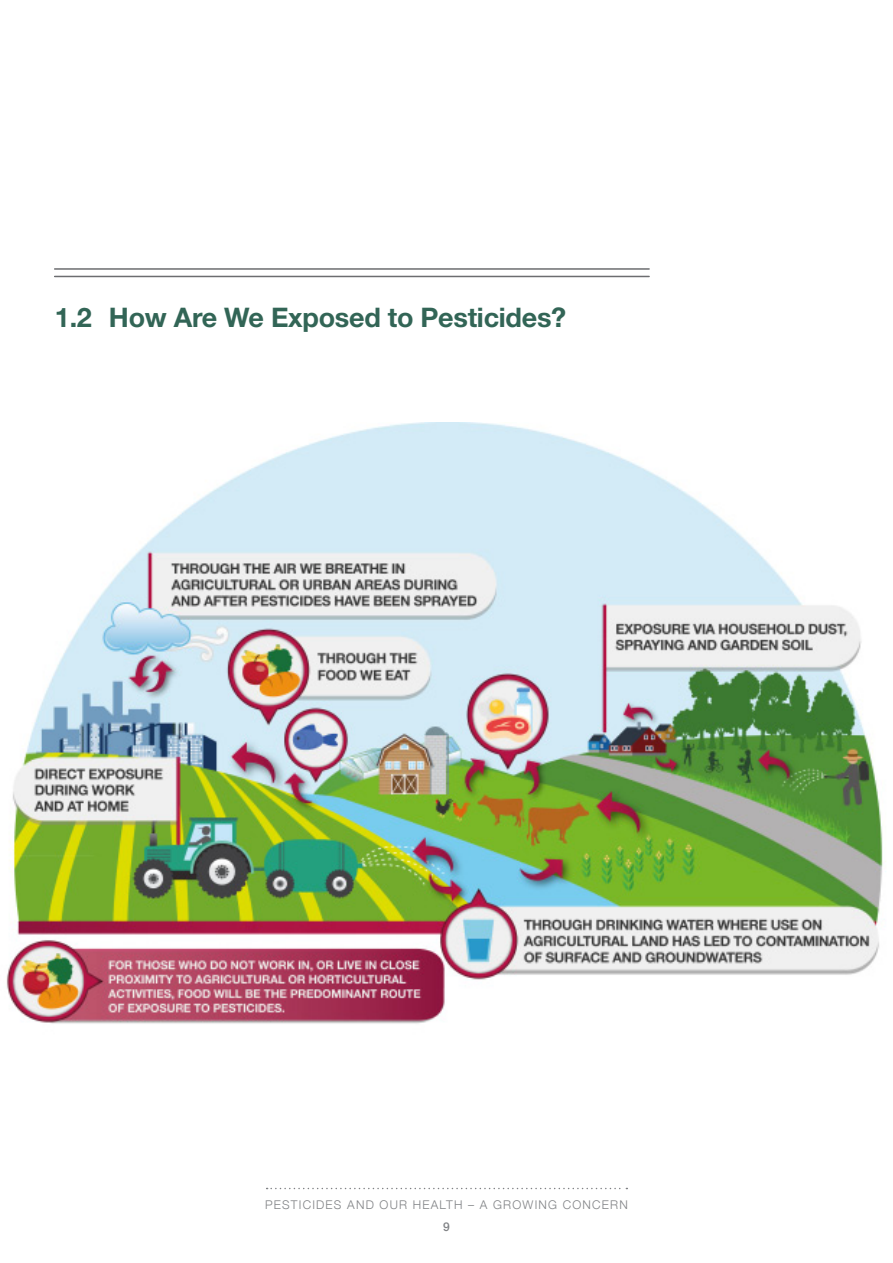
<style>
.page{position:relative;width:893px;height:1263px;background:#fff}
.page>*{position:absolute;margin:0;border:0;box-sizing:border-box;transform-origin:0 0}
.t1{font:700 27px "Helvetica Neue LT Std";letter-spacing:-.01em;color:#326556}
.t2{font:300 12px "Helvetica Neue";letter-spacing:.1em;color:#808285}
.t3{font:500 12px "Helvetica Neue";color:#808285}
</style>
<div class="page">
<hr style="left:55px;top:268px;width:594px;height:2px;background:#6c6d70">
<hr style="left:55px;top:276px;width:594px;height:1px;background:#6c6d70">
<svg style="left:267px;top:1188px;width:360px;height:1px"></svg>
<img style="left:6px;top:423px;width:880px;height:601px">
<h1 class="t1" style="left:55px;top:301px;width:513px">1.2 How Are We Exposed to Pesticides?</h1>
<p class="t2" style="left:265px;top:1195px;width:364px">PESTICIDES AND OUR HEALTH – A GROWING CONCERN</p>
<p class="t3" style="left:443px;top:1217px;width:8px">9</p>
</div>
